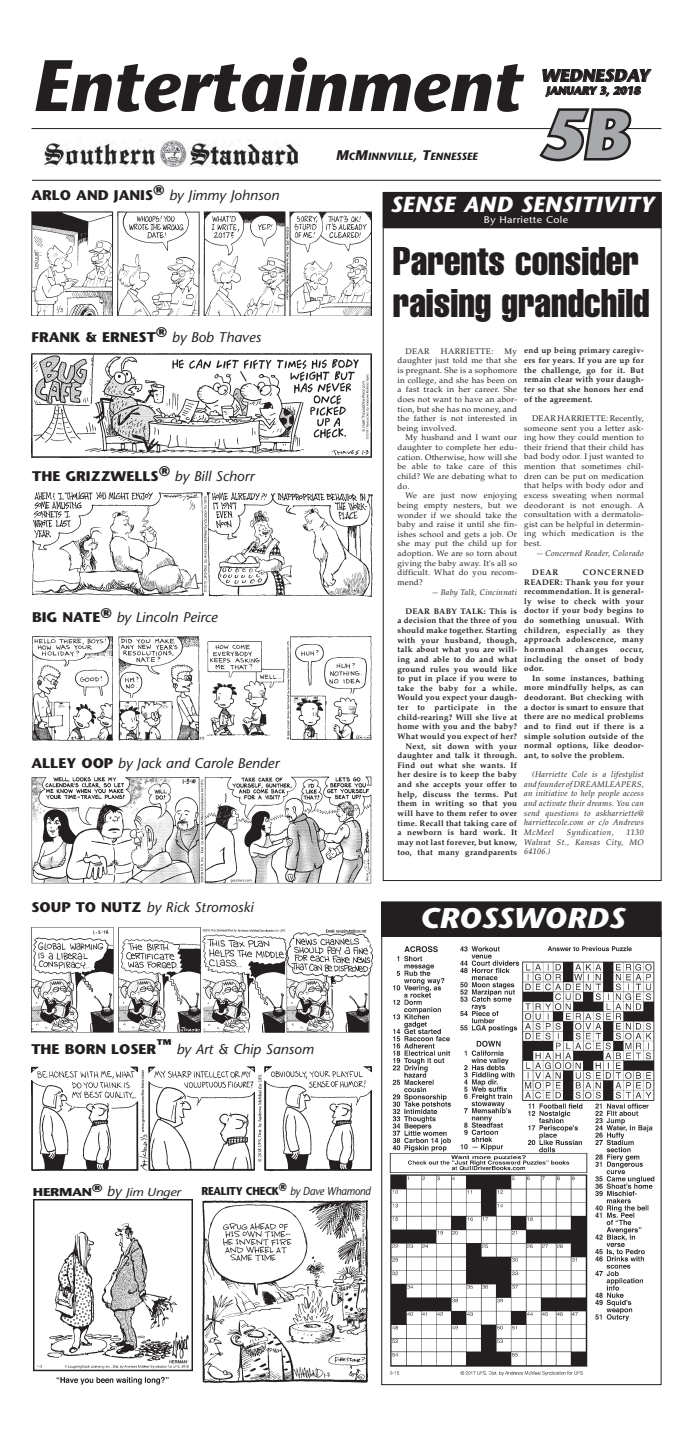
<style>
.page{position:relative;width:693px;height:1434px;background:#fff}
.page>*{position:absolute;margin:0;border:0;box-sizing:border-box;transform-origin:0 0}
.t1{font:italic 700 72.54px "Stone Sans";color:#231f20}
.t2{font:italic 700 67.38px "Stone Sans";color:#a8a9ad}
.t3{font:extra-condensed 39.38px/42.2px "Helvetica";color:#231f20}
.t4{font:italic 700 28.44px "Stone Sans";color:#fff;scale:1.11 1}
.t5{font:italic 700 21.88px "Stone Sans";color:#fff;scale:1.07 1}
.t6{font:italic 700 17.06px "Stone Sans";color:#231f20}
.t7{font:italic 14px "Stone Sans";color:#231f20;scale:1.04 1}
.t8{font:700 14px "Stone Sans";color:#231f20;scale:1.04 1}
.t9{font:700 11.38px "Stone Sans";letter-spacing:-.025em;color:#231f20;scale:.9 1}
.t10{font:italic 11.38px "Stone Sans";letter-spacing:-.025em;color:#231f20;scale:1.21 1}
.t11{font:italic 700 10.85px "Stone Sans";color:#231f20}
.t12{font:italic 700 10.5px "Stone Sans";color:#231f20}
.t13{font:9.62px "Stone Sans";letter-spacing:.025em;color:#fff;scale:1.1 1}
.t14{font:700 8.05px/9.6px "Palatino";letter-spacing:.03em;color:#231f20;text-align:justify}
.t15{font:8.05px "Palatino";letter-spacing:.03em;color:#231f20}
.t16{font:italic 8.05px/9.6px "Palatino";letter-spacing:.03em;color:#231f20;text-align:justify}
.t17{font:italic 8.05px "Palatino";letter-spacing:.065em;color:#231f20}
.t18{font:8.05px "Palatino";letter-spacing:.06em;color:#231f20}
.t19{font:700 8.05px "Palatino";letter-spacing:.06em;color:#231f20}
.s1{font-size:13.91px}
.s2{font-weight:700;font-style:normal}
.s3{font-weight:400;font-style:italic}
.s4{font-size:14px}
</style>
<div class="page">
<img style="left:32px;top:927px;width:340px;height:105px">
<img style="left:32px;top:211px;width:340px;height:105px">
<img style="left:32px;top:353px;width:340px;height:105px">
<img style="left:32px;top:492px;width:341px;height:104px">
<img style="left:32px;top:636px;width:340px;height:105px">
<img style="left:32px;top:776px;width:339px;height:107px">
<img style="left:32px;top:1066px;width:340px;height:104px">
<img style="left:33px;top:1199px;width:160px;height:185px">
<div style="left:382px;top:901px;width:279px;height:35px;background:#231f20"></div>
<div style="left:381px;top:901px;width:281px;height:35px;border:1px solid #231f20"></div>
<div style="left:383px;top:192px;width:278px;height:36px;background:#231f20"></div>
<hr style="left:32px;top:128px;width:630px;height:1px;background:#231f20">
<img style="left:44px;top:139px;width:255px;height:28px">
<svg style="left:542px;top:69px;width:109px;height:28px"></svg>
<svg style="left:535px;top:108px;width:104px;height:54px"></svg>
<hr style="left:32px;top:180px;width:629px;height:1px;background:#231f20">
<img style="left:202px;top:1200px;width:166px;height:183px">
<img style="left:389px;top:946px;width:266px;height:430px">
<p class="t1" style="left:32px;top:42px;width:491px">Entertainment</p>
<p class="t12" style="left:336px;top:150px;width:143px"><span class="s1">M</span>C<span class="s1">M</span>INNVILLE<span class="s1">, T</span>ENNESSEE</p>
<p class="t6" style="left:541px;top:65px;width:113px">WEDNESDAY</p>
<p class="t11" style="left:546px;top:84px;width:98px">JANUARY 3, 2018</p>
<p class="t2" style="left:540px;top:94px;width:101px">5B</p>
<p class="t7" style="left:32px;top:186px;width:240px"><span class="s2">ARLO AND JANIS</span><sup>®</sup> by Jimmy Johnson</p>
<p class="t8" style="left:32px;top:328px;width:222px">FRANK &amp; ERNEST® <span class="s3">by Bob Thaves</span></p>
<p class="t8" style="left:32px;top:467px;width:215px">THE GRIZZWELLS® <span class="s3">by Bill Schorr</span></p>
<p class="t7" style="left:32px;top:609px;width:180px"><span class="s2">BIG NATE</span><sup>®</sup> by Lincoln Peirce</p>
<p class="t7" style="left:32px;top:754px;width:240px"><span class="s2">ALLEY OOP</span> by Jack and Carole Bender</p>
<p class="t7" style="left:32px;top:898px;width:215px"><span class="s2">SOUP TO NUTZ</span> by Rick Stromoski</p>
<p class="t7" style="left:32px;top:1040px;width:273px"><span class="s2">THE BORN LOSER</span><sup>™</sup> by Art &amp; Chip Sansom</p>
<p class="t5" style="left:391px;top:191px;width:248px">SENSE AND SENSITIVITY</p>
<p class="t13" style="left:484px;top:214px;width:78px">By Harriette Cole</p>
<p class="t3" style="left:393px;top:239px;width:259px">Parents consider raising grandchild</p>
<p class="t14" style="left:524px;top:346px;width:121px">end up being primary caregiv&shy;ers for years. If you are up for the challenge, go for it. But remain clear with your daugh&shy;ter so that she honors her end of the agreement.</p>
<p class="t15" style="left:532px;top:413px;width:113px">DEAR HARRIETTE: Recently,</p>
<p class="t15" style="left:524px;top:423px;width:121px">someone sent you a letter ask-</p>
<p class="t15" style="left:524px;top:432px;width:121px">ing how they could mention to</p>
<p class="t15" style="left:524px;top:442px;width:121px">their friend that their child has</p>
<p class="t15" style="left:524px;top:452px;width:121px">bad body odor. I just wanted to</p>
<p class="t15" style="left:524px;top:461px;width:121px">mention that sometimes chil-</p>
<p class="t15" style="left:524px;top:471px;width:121px">dren can be put on medication</p>
<p class="t15" style="left:524px;top:481px;width:121px">that helps with body odor and</p>
<p class="t15" style="left:524px;top:490px;width:121px">excess sweating when normal</p>
<p class="t15" style="left:524px;top:500px;width:121px">deodorant is not enough. A</p>
<p class="t15" style="left:524px;top:509px;width:121px">consultation with a dermatolo-</p>
<p class="t15" style="left:524px;top:519px;width:121px">gist can be helpful in determin-</p>
<p class="t15" style="left:524px;top:529px;width:121px">ing which medication is the</p>
<p class="t15" style="left:524px;top:538px;width:19px">best.</p>
<p class="t16" style="left:537px;top:548px;width:108px">-- Concerned Reader, Colorado</p>
<p class="t14" style="left:532px;top:567px;width:28px">DEAR</p>
<p class="t15" style="left:405px;top:346px;width:26px">DEAR</p>
<p class="t18" style="left:441px;top:346px;width:54px">HARRIETTE:</p>
<p class="t15" style="left:505px;top:346px;width:14px">My</p>
<p class="t15" style="left:398px;top:356px;width:121px">daughter just told me that she</p>
<p class="t15" style="left:398px;top:365px;width:121px">is pregnant. She is a sophomore</p>
<p class="t15" style="left:398px;top:375px;width:121px">in college, and she has been on</p>
<p class="t15" style="left:398px;top:385px;width:121px">a fast track in her career. She</p>
<p class="t15" style="left:398px;top:394px;width:121px">does not want to have an abor-</p>
<p class="t15" style="left:398px;top:404px;width:121px">tion, but she has no money, and</p>
<p class="t15" style="left:398px;top:414px;width:121px">the father is not interested in</p>
<p class="t15" style="left:398px;top:423px;width:61px">being involved.</p>
<p class="t15" style="left:405px;top:433px;width:113px">My husband and I want our</p>
<p class="t15" style="left:398px;top:442px;width:121px">daughter to complete her edu-</p>
<p class="t15" style="left:398px;top:452px;width:121px">cation. Otherwise, how will she</p>
<p class="t15" style="left:398px;top:462px;width:121px">be able to take care of this</p>
<p class="t15" style="left:398px;top:471px;width:121px">child? We are debating what to</p>
<p class="t15" style="left:398px;top:481px;width:13px">do.</p>
<p class="t15" style="left:405px;top:491px;width:113px">We are just now enjoying</p>
<p class="t15" style="left:398px;top:500px;width:121px">being empty nesters, but we</p>
<p class="t15" style="left:398px;top:510px;width:121px">wonder if we should take the</p>
<p class="t15" style="left:398px;top:519px;width:121px">baby and raise it until she fin-</p>
<p class="t15" style="left:398px;top:529px;width:121px">ishes school and gets a job. Or</p>
<p class="t15" style="left:398px;top:539px;width:121px">she may put the child up for</p>
<p class="t15" style="left:398px;top:548px;width:121px">adoption. We are so torn about</p>
<p class="t15" style="left:398px;top:558px;width:121px">giving the baby away. It's all so</p>
<p class="t15" style="left:398px;top:568px;width:121px">difficult. What do you recom-</p>
<p class="t15" style="left:398px;top:577px;width:27px">mend?</p>
<p class="t16" style="left:432px;top:587px;width:86px">-- Baby Talk, Cincinnati</p>
<p class="t14" style="left:398px;top:606px;width:121px;text-align:right">DEAR BABY TALK: This is<br>a decision that the three of you should make together. Starting with your husband, though, talk about what you are will&shy;ing and able to do and what ground rules you would like to put in place if you were to take the baby for a while.<br>Would you expect your daugh&shy;ter to participate in the child-rearing? Will she live at home with you and the baby?<br>What would you expect of her?<br>Next, sit down with your daughter and talk it through.<br>Find out what she wants. If her desire is to keep the baby and she accepts your offer to help, discuss the terms. Put them in writing so that you will have to them refer to over time. Recall that taking care of a newborn is hard work. It may not last forever, but know, too, that many grandparents</p>
<p class="t14" style="left:524px;top:567px;width:121px;text-indent:59px">CONCERNED READER: Thank you for your recommendation. It is general&shy;ly wise to check with your doctor if your body begins to do something unusual. With children, especially as they approach adolescence, many hormonal</p>
<p class="t19" style="left:576px;top:644px;width:34px">changes</p>
<p class="t14" style="left:620px;top:644px;width:25px">occur,</p>
<p class="t14" style="left:524px;top:654px;width:121px">including the onset of body</p>
<p class="t14" style="left:524px;top:663px;width:21px">odor.</p>
<p class="t14" style="left:532px;top:673px;width:113px">In some instances, bathing</p>
<p class="t14" style="left:524px;top:683px;width:121px">more mindfully helps, as can</p>
<p class="t14" style="left:524px;top:692px;width:121px">deodorant. But checking with</p>
<p class="t14" style="left:524px;top:702px;width:121px">a doctor is smart to ensure that</p>
<p class="t14" style="left:524px;top:712px;width:121px">there are no medical problems</p>
<p class="t14" style="left:524px;top:721px;width:121px">and to find out if there is a</p>
<p class="t14" style="left:524px;top:731px;width:121px">simple solution outside of the</p>
<p class="t14" style="left:524px;top:740px;width:121px">normal options, like deodor-</p>
<p class="t14" style="left:524px;top:750px;width:102px">ant, to solve the problem.</p>
<p class="t16" style="left:524px;top:769px;width:121px;text-indent:8px">(Harriette Cole is a lifestylist and founder of DREAMLEAPERS, an initiative to help people access and activate their dreams. You can send questions to askharriette@ harriettecole.com or c/o Andrews McMeel</p>
<p class="t17" style="left:567px;top:827px;width:48px">Syndication,</p>
<p class="t16" style="left:524px;top:827px;width:121px;text-indent:102px">1130<br>Walnut St., Kansas City, MO 64106.)</p>
<p class="t4" style="left:420px;top:901px;width:186px">CROSSWORDS</p>
<p class="t10" style="left:33px;top:1185px;width:124px"><span class="s2">HERMAN</span><sup>®</sup> <span class="s4">by</span> Jim Unger</p>
<p class="t9" style="left:202px;top:1183px;width:189px">REALITY CHECK® <span class="s3">by Dave Whamond</span></p>
</div>
